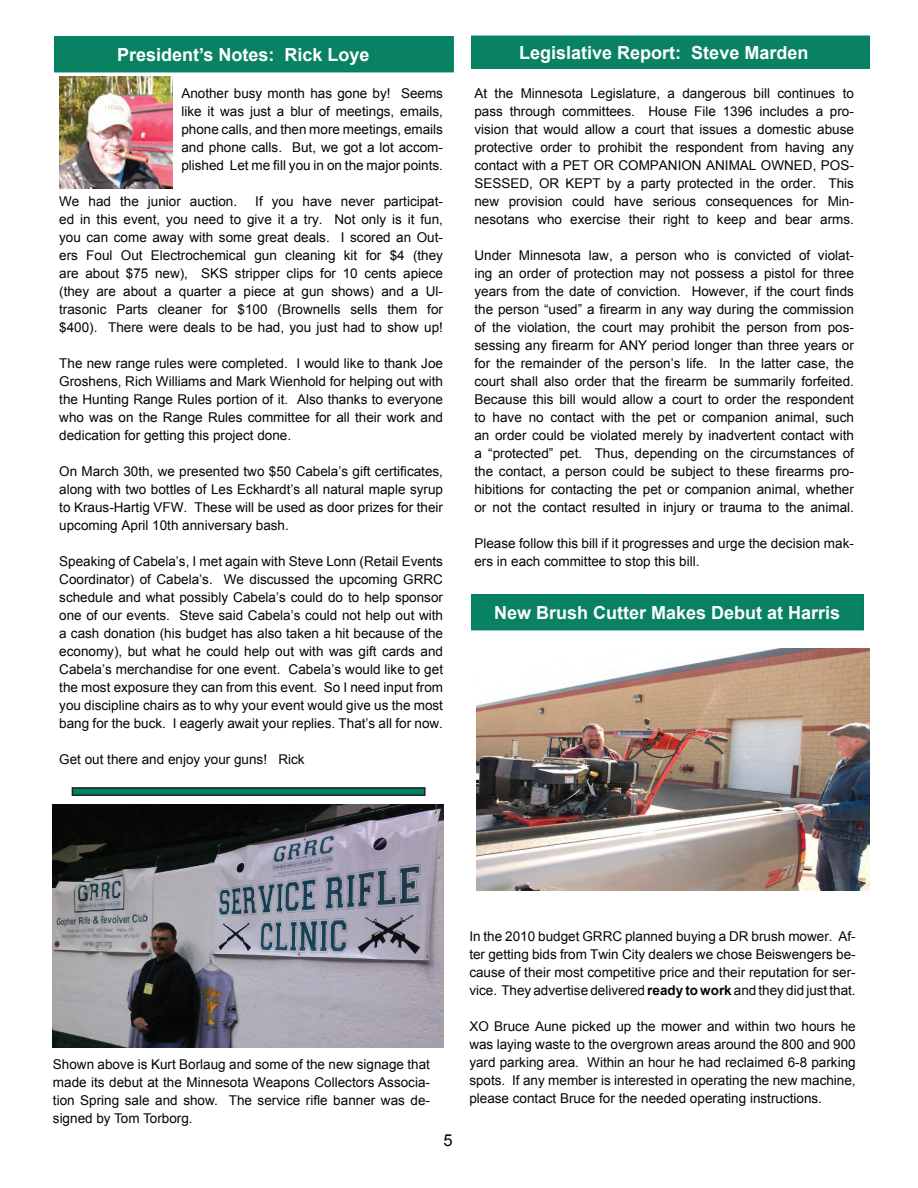
<style>
.page{position:relative;width:918px;height:1188px;background:#fff}
.page>*{position:absolute;margin:0;border:0;box-sizing:border-box;transform-origin:0 0}
.t1{font:700 18px "Arial";color:#fff}
.t2{font:16.5px "Arial";color:#040503}
.t3{font:13.5px/18px "Arial";color:#040503;text-align:justify}
.t4{font:13.5px/18px "Arial";color:#040605;text-align:justify}
.s1{font-weight:700}
</style>
<div class="page">
<div style="left:472px;top:36px;width:397px;height:32px;background:#098264"></div>
<div style="left:471px;top:36px;width:399px;height:33px;border:2px solid #008164"></div>
<div style="left:55px;top:37px;width:398px;height:35px;background:#098264"></div>
<div style="left:54px;top:36px;width:400px;height:36px;border:2px solid #008164"></div>
<img style="left:59px;top:77px;width:114px;height:111px">
<svg style="left:165px;top:72px;width:16px;height:110px"></svg>
<img style="left:476px;top:649px;width:393px;height:242px">
<div style="left:472px;top:595px;width:391px;height:35px;background:#098264"></div>
<div style="left:471px;top:594px;width:393px;height:36px;border:2px solid #008164"></div>
<img style="left:53px;top:804px;width:391px;height:243px">
<div style="left:72px;top:787px;width:354px;height:9px;background:#008164;border:2px solid #231f20"></div>
<h1 class="t1" style="left:117px;top:43px;width:254px">President’s Notes: Rick Loye</h1>
<h1 class="t1" style="left:519px;top:41px;width:291px">Legislative Report: Steve Marden</h1>
<p class="t3" style="left:181px;top:85px;width:263px">Another busy month has gone by! Seems like it was just a blur of meetings, emails, phone calls, and then more meetings, emails and phone calls. But, we got a lot accom&shy;plished Let me fill you in on the major points.</p>
<p class="t3" style="left:59px;top:193px;width:179px">We had the junior auction.</p>
<p class="t3" style="left:474px;top:84px;width:381px">At the Minnesota Legislature, a dangerous bill continues to pass through committees. House File 1396 includes a pro&shy;vision that would allow a court that issues a domestic abuse protective order to prohibit the respondent from having any contact with a PET OR COMPANION ANIMAL OWNED, POS-SESSED, OR KEPT by a party protected in the order. This new provision could have serious consequences for Min&shy;nesotans who exercise their right to keep and bear arms.</p>
<p class="t3" style="left:474px;top:246px;width:381px">Under Minnesota law, a person who is convicted of violat&shy;ing an order of protection may not possess a pistol for three years from the date of conviction. However, if the court finds the person “used” a firearm in any way during the commission of the violation, the court may prohibit the person from pos&shy;sessing any firearm for ANY period longer than three years or for the remainder of the person’s life. In the latter case, the court shall also order that the firearm be summarily forfeited.<br>Because this bill would allow a court to order the respondent to have no contact with the pet or companion animal, such an order could be violated merely by inadvertent contact with a “protected” pet. Thus, depending on the circumstances of the contact, a person could be subject to these firearms pro&shy;hibitions for contacting the pet or companion animal, whether or not the contact resulted in injury or trauma to the animal.</p>
<p class="t3" style="left:474px;top:534px;width:381px">Please follow this bill if it progresses and urge the decision mak&shy;ers in each committee to stop this bill.</p>
<p class="t3" style="left:59px;top:193px;width:385px;text-indent:196px">If you have never participat&shy;ed in this event, you need to give it a try. Not only is it fun, you can come away with some great deals. I scored an Out&shy;ers Foul Out Electrochemical gun cleaning kit for $4 (they are about $75 new), SKS stripper clips for 10 cents apiece (they are about a quarter a piece at gun shows) and a Ul&shy;trasonic Parts cleaner for $100 (Brownells sells them for $400). There were deals to be had, you just had to show up!</p>
<p class="t3" style="left:59px;top:355px;width:385px">The new range rules were completed. I would like to thank Joe Groshens, Rich Williams and Mark Wienhold for helping out with the Hunting Range Rules portion of it. Also thanks to everyone who was on the Range Rules committee for all their work and dedication for getting this project done.</p>
<p class="t3" style="left:59px;top:463px;width:385px">On March 30th, we presented two $50 Cabela’s gift certificates, along with two bottles of Les Eckhardt’s all natural maple syrup to Kraus-Hartig VFW. These will be used as door prizes for their upcoming April 10th anniversary bash.</p>
<p class="t3" style="left:59px;top:552px;width:385px">Speaking of Cabela’s, I met again with Steve Lonn (Retail Events Coordinator) of Cabela’s. We discussed the upcoming GRRC schedule and what possibly Cabela’s could do to help sponsor one of our events. Steve said Cabela’s could not help out with a cash donation (his budget has also taken a hit because of the economy), but what he could help out with was gift cards and Cabela’s merchandise for one event. Cabela’s would like to get the most exposure they can from this event. So I need input from you discipline chairs as to why your event would give us the most bang for the buck. I eagerly await your replies. That’s all for now.</p>
<p class="t3" style="left:59px;top:750px;width:247px">Get out there and enjoy your guns! Rick</p>
<h1 class="t1" style="left:494px;top:601px;width:348px">New Brush Cutter Makes Debut at Harris</h1>
<p class="t3" style="left:53px;top:1055px;width:379px">Shown above is Kurt Borlaug and some of the new signage that made its debut at the Minnesota Weapons Collectors Associa&shy;tion Spring sale and show. The service rifle banner was de&shy;signed by Tom Torborg.</p>
<p class="t2" style="left:444px;top:1129px;width:11px">5</p>
<p class="t4" style="left:469px;top:927px;width:388px">In the 2010 budget GRRC planned buying a DR brush mower. Af&shy;ter getting bids from Twin City dealers we chose Beiswengers be&shy;cause of their most competitive price and their reputation for ser&shy;vice. They advertise delivered <span class="s1">ready to work</span> and they did just that.</p>
<p class="t4" style="left:469px;top:1017px;width:388px">XO Bruce Aune picked up the mower and within two hours he was laying waste to the overgrown areas around the 800 and 900 yard parking area. Within an hour he had reclaimed 6-8 parking spots. If any member is interested in operating the new machine, please contact Bruce for the needed operating instructions.</p>
</div>
